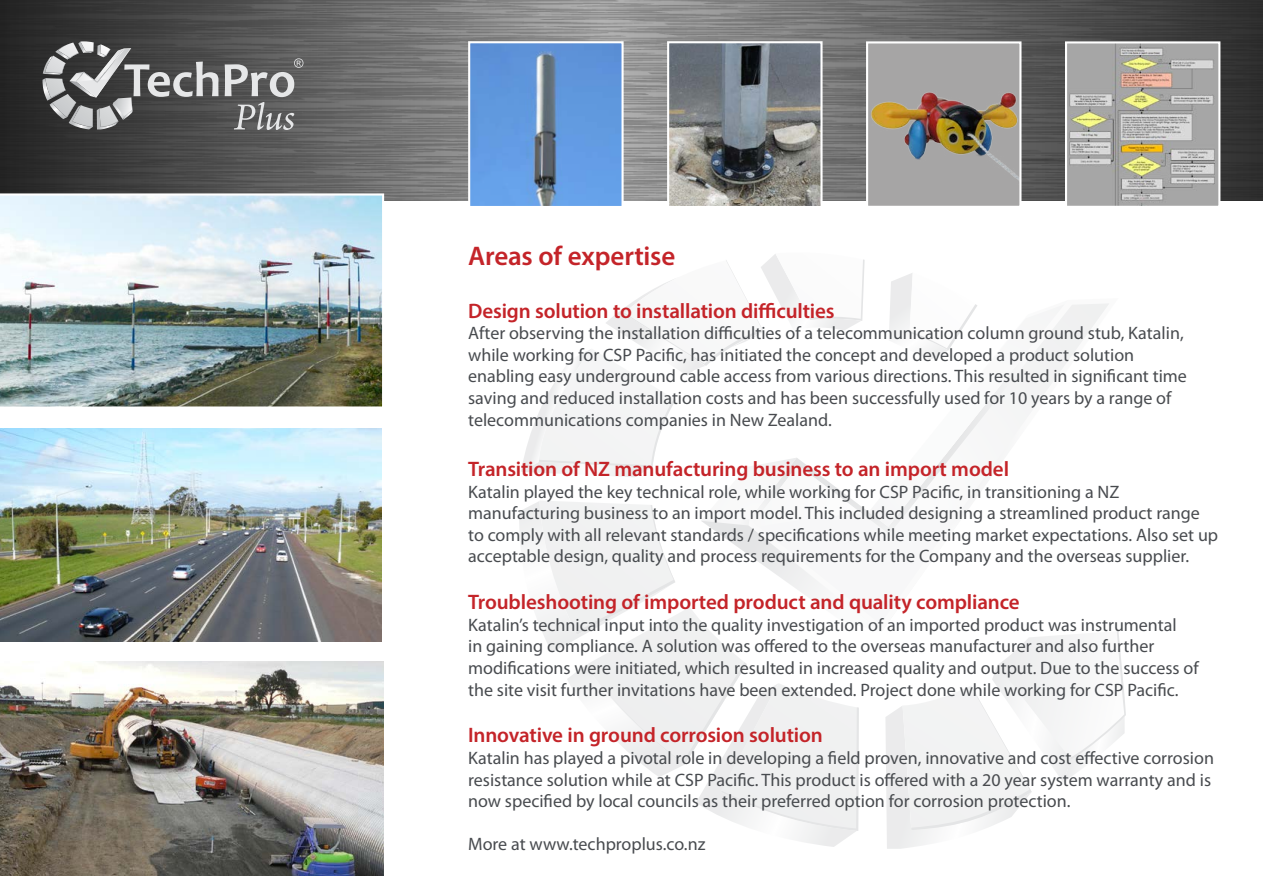
<style>
.page{position:relative;width:1263px;height:893px;background:#fff}
.page>*{position:absolute;margin:0;border:0;box-sizing:border-box;transform-origin:0 0}
.t1{font:600 27px "Myriad Pro";letter-spacing:-.005em;color:#c42429}
.t2{font:600 21px "Myriad Pro";letter-spacing:-.005em;color:#c42429}
.t3{font:18px/21.6px "Myriad Pro";color:#484b4f}
</style>
<div class="page">
<svg style="left:519px;top:254px;width:607px;height:595px"></svg>
<img style="left:0;top:0;width:1263px;height:200px">
<img style="left:0;top:193px;width:384px;height:214px">
<img style="left:0;top:428px;width:382px;height:213px">
<img style="left:0;top:662px;width:383px;height:213px">
<img style="left:471px;top:44px;width:150px;height:161px">
<div style="left:468px;top:41px;width:156px;height:167px;border:2px solid #fff"></div>
<img style="left:670px;top:44px;width:149px;height:161px">
<div style="left:667px;top:41px;width:155px;height:167px;border:2px solid #fff"></div>
<img style="left:1068px;top:44px;width:149px;height:161px">
<div style="left:1065px;top:41px;width:155px;height:167px;border:2px solid #fff"></div>
<div style="left:867px;top:42px;width:153px;height:165px;background:#a6a5a5"></div>
<img style="left:871px;top:92px;width:147px;height:88px">
<div style="left:866px;top:41px;width:155px;height:167px;border:2px solid #fff"></div>
<svg style="left:42px;top:41px;width:176px;height:88px;background:#6e6f6f"></svg>
<svg style="left:225px;top:58px;width:78px;height:72px;background:#7b7b7c"></svg>
<h1 class="t1" style="left:468px;top:239px;width:209px">Areas of expertise</h1>
<p class="t2" style="left:468px;top:297px;width:368px">Design solution to installation difficulties</p>
<p class="t3" style="left:468px;top:322px;width:720px">After observing the installation difficulties of a telecommunication column ground stub, Katalin, while working for CSP Pacific, has initiated the concept and developed a product solution enabling easy underground cable access from various directions. This resulted in significant time saving and reduced installation costs and has been successfully used for 10 years by a range of telecommunications companies in New Zealand.</p>
<p class="t2" style="left:468px;top:456px;width:542px">Transition of NZ manufacturing business to an import model</p>
<p class="t3" style="left:468px;top:480px;width:751px">Katalin played the key technical role, while working for CSP Pacific, in transitioning a NZ manufacturing business to an import model. This included designing a streamlined product range to comply with all relevant standards / specifications while meeting market expectations. Also set up acceptable design, quality and process requirements for the Company and the overseas supplier.</p>
<p class="t2" style="left:468px;top:589px;width:553px">Troubleshooting of imported product and quality compliance</p>
<p class="t3" style="left:468px;top:614px;width:732px">Katalin’s technical input into the quality investigation of an imported product was instrumental<br>in gaining compliance. A solution was offered to the overseas manufacturer and also further modifications were initiated, which resulted in increased quality and output. Due to the success of the site visit further invitations have been extended. Project done while working for CSP Pacific.</p>
<p class="t2" style="left:468px;top:722px;width:356px">Innovative in ground corrosion solution</p>
<p class="t3" style="left:468px;top:747px;width:747px">Katalin has played a pivotal role in developing a field proven, innovative and cost effective corrosion resistance solution while at CSP Pacific. This product is offered with a 20 year system warranty and is now specified by local councils as their preferred option for corrosion protection.</p>
<p class="t3" style="left:468px;top:833px;width:239px">More at www.techproplus.co.nz</p>
</div>
